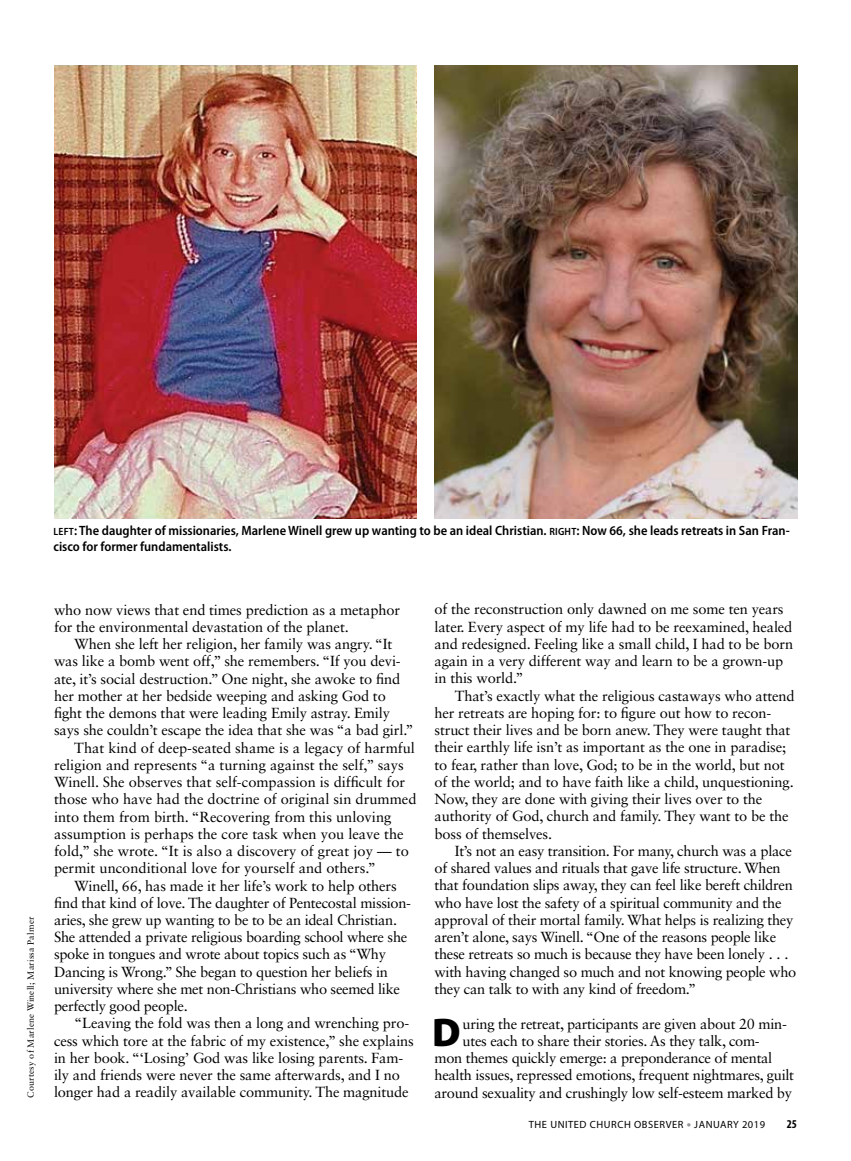
<style>
.page{position:relative;width:851px;height:1161px;background:#fff}
.page>*{position:absolute;margin:0;border:0;box-sizing:border-box;transform-origin:0 0}
.t1{font:900 40.2px "Myriad Pro";color:#000}
.t2{font:14.7px/17.2px "Sabon LT Std";letter-spacing:-.01em;color:#000}
.t3{font:600 semi-condensed 13.5px/16.5px "Myriad Pro";color:#000}
.t4{font:700 condensed 12px "Myriad Pro";color:#000}
.t5{font:10.5px "Myriad Pro";letter-spacing:.05em;color:#000}
.t6{font:9px "Sabon LT Std";letter-spacing:.02em;color:#000}
.s1{font-size:10.5px}
.s2{font-weight:900;font-size:12px;color:#939598}
</style>
<div class="page">
<img style="left:54px;top:65px;width:363px;height:454px">
<img style="left:434px;top:65px;width:363px;height:454px">
<p class="t3" style="left:53px;top:522px;width:737px"><span class="s1">LEFT</span>: The daughter of missionaries, Marlene Winell grew up wanting to be an ideal Christian. <span class="s1">RIGHT</span>: Now 66, she leads retreats in San Fran&shy;cisco for former fundamentalists.</p>
<p class="t6" style="left:25px;top:1098px;width:182px;rotate:-90deg">Courtesy of Marlene Winell; Marissa Palmer</p>
<p class="t2" style="left:54px;top:601px;width:347px">who now views that end times prediction as a metaphor for the environmental devastation of the planet.</p>
<p class="t2" style="left:74px;top:635px;width:319px">When she left her religion, her family was angry. “It</p>
<p class="t2" style="left:54px;top:652px;width:348px">was like a bomb went off,” she remembers. “If you devi-</p>
<p class="t2" style="left:54px;top:670px;width:348px">ate, it’s social destruction.” One night, she awoke to find</p>
<p class="t2" style="left:54px;top:687px;width:333px">her mother at her bedside weeping and asking God to</p>
<p class="t2" style="left:54px;top:704px;width:337px">fight the demons that were leading Emily astray. Emily</p>
<p class="t2" style="left:54px;top:721px;width:361px">says she couldn’t escape the idea that she was “a bad girl.”</p>
<p class="t2" style="left:74px;top:739px;width:342px">That kind of deep-seated shame is a legacy of harmful</p>
<p class="t2" style="left:54px;top:756px;width:351px">religion and represents “a turning against the self,” says</p>
<p class="t2" style="left:54px;top:773px;width:353px">Winell. She observes that self-compassion is difficult for</p>
<p class="t2" style="left:54px;top:790px;width:364px">those who have had the doctrine of original sin drummed</p>
<p class="t2" style="left:54px;top:808px;width:339px">into them from birth. “Recovering from this unloving</p>
<p class="t2" style="left:54px;top:825px;width:351px">assumption is perhaps the core task when you leave the</p>
<p class="t2" style="left:54px;top:842px;width:356px">fold,” she wrote. “It is also a discovery of great joy — to</p>
<p class="t2" style="left:54px;top:859px;width:323px">permit unconditional love for yourself and others.”</p>
<p class="t2" style="left:74px;top:877px;width:324px">Winell, 66, has made it her life’s work to help others</p>
<p class="t2" style="left:54px;top:894px;width:358px">find that kind of love. The daughter of Pentecostal mission-</p>
<p class="t2" style="left:54px;top:911px;width:344px">aries, she grew up wanting to be to be an ideal Christian.</p>
<p class="t2" style="left:54px;top:928px;width:355px">She attended a private religious boarding school where she</p>
<p class="t2" style="left:54px;top:946px;width:333px">spoke in tongues and wrote about topics such as “Why</p>
<p class="t2" style="left:54px;top:963px;width:335px">Dancing is Wrong.” She began to question her beliefs in</p>
<p class="t2" style="left:54px;top:980px;width:347px">university where she met non-Christians who seemed like</p>
<p class="t2" style="left:54px;top:997px;width:135px">perfectly good people.</p>
<p class="t2" style="left:74px;top:1015px;width:336px">“Leaving the fold was then a long and wrenching pro-</p>
<p class="t2" style="left:54px;top:1032px;width:361px">cess which tore at the fabric of my existence,” she explains</p>
<p class="t2" style="left:54px;top:1049px;width:351px">in her book. “‘Losing’ God was like losing parents. Fam-</p>
<p class="t2" style="left:54px;top:1066px;width:347px">ily and friends were never the same afterwards, and I no</p>
<p class="t2" style="left:54px;top:1084px;width:356px">longer had a readily available community. The magnitude</p>
<p class="t2" style="left:434px;top:601px;width:360px">of the reconstruction only dawned on me some ten years later. Every aspect of my life had to be reexamined, healed and redesigned. Feeling like a small child, I had to be born again in a very different way and learn to be a grown-up in this world.”</p>
<p class="t2" style="left:434px;top:687px;width:362px;text-indent:20px">That’s exactly what the religious castaways who attend her retreats are hoping for: to figure out how to recon&shy;struct their lives and be born anew. They were taught that their earthly life isn’t as important as the one in paradise; to fear, rather than love, God; to be in the world, but not of the world; and to have faith like a child, unquestioning.<br>Now, they are done with giving their lives over to the authority of God, church and family. They want to be the boss of themselves.</p>
<p class="t2" style="left:434px;top:842px;width:363px;text-indent:20px">It’s not an easy transition. For many, church was a place of shared values and rituals that gave life structure. When that foundation slips away, they can feel like bereft children who have lost the safety of a spiritual community and the approval of their mortal family. What helps is realizing they aren’t alone, says Winell. “One of the reasons people like these retreats so much is because they have been lonely . . . with having changed so much and not knowing people who they can talk to with any kind of freedom.”</p>
<h1 class="t1" style="left:432px;top:1010px;width:30px">D</h1>
<p class="t2" style="left:462px;top:1015px;width:326px">uring the retreat, participants are given about 20 min-</p>
<p class="t2" style="left:462px;top:1032px;width:299px">utes each to share their stories. As they talk, com-</p>
<p class="t2" style="left:434px;top:1049px;width:339px">mon themes quickly emerge: a preponderance of mental</p>
<p class="t2" style="left:434px;top:1066px;width:361px">health issues, repressed emotions, frequent nightmares, guilt</p>
<p class="t2" style="left:434px;top:1084px;width:359px">around sexuality and crushingly low self-esteem marked by</p>
<p class="t5" style="left:529px;top:1118px;width:238px">THE UNITED CHURCH OBSERVER <span class="s2">•</span> JANUARY 2019</p>
<p class="t4" style="left:786px;top:1116px;width:12px">25</p>
</div>
